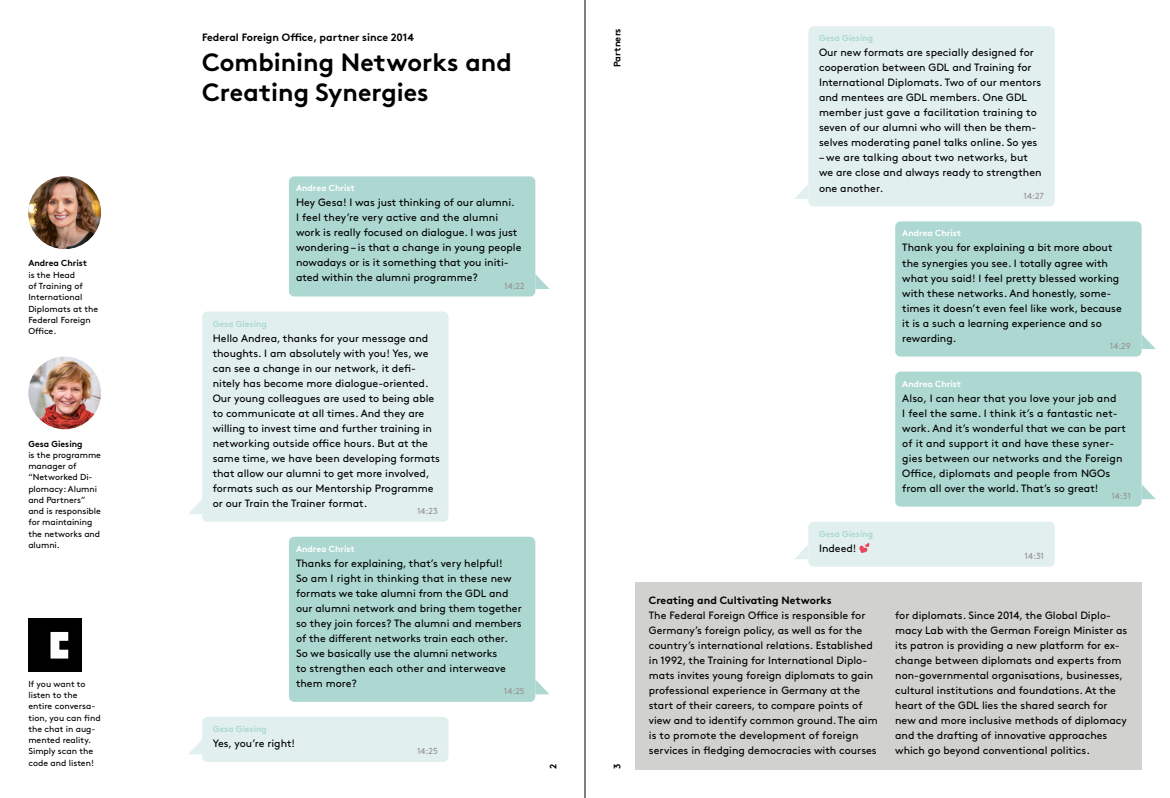
<style>
.page{position:relative;width:1170px;height:798px;background:#fff}
.page>*{position:absolute;margin:0;border:0;box-sizing:border-box;transform-origin:0 0}
.t1{font:700 25px/30px "Brown Std";color:#000}
.t2{font:10.62px/15px "Brown Std";color:#000}
.t3{font:700 10.62px "Brown Std";color:#000}
.t4{font:700 9.38px "Brown Std";color:#000}
.t5{font:8.75px/11.2px "Brown Std";color:#000}
.t6{font:700 8.75px "Brown Std";color:#fff}
.t7{font:700 8.75px "Brown Std";color:#add8d2}
.t8{font:8.75px "Brown Std";color:#959490}
.t9{font:700 8.75px "Brown Std";color:#000}
</style>
<div class="page">
<div style="left:202px;top:311px;width:246px;height:210px;background:#e1f0ee;border-radius:5px"></div>
<div style="left:202px;top:716px;width:246px;height:45px;background:#e1f0ee;border-radius:5px"></div>
<div style="left:808px;top:26px;width:246px;height:180px;background:#e1f0ee;border-radius:5px"></div>
<div style="left:808px;top:521px;width:246px;height:45px;background:#e1f0ee;border-radius:5px"></div>
<div style="left:289px;top:176px;width:246px;height:120px;background:#add8d2;border-radius:5px"></div>
<div style="left:289px;top:536px;width:246px;height:165px;background:#add8d2;border-radius:5px"></div>
<div style="left:895px;top:221px;width:246px;height:135px;background:#add8d2;border-radius:5px"></div>
<div style="left:895px;top:371px;width:246px;height:135px;background:#add8d2;border-radius:5px"></div>
<svg style="left:859px;top:543px;width:11px;height:9px"></svg>
<svg style="left:188px;top:500px;width:14px;height:14px"></svg>
<svg style="left:189px;top:740px;width:13px;height:14px"></svg>
<svg style="left:794px;top:185px;width:14px;height:14px"></svg>
<svg style="left:795px;top:545px;width:13px;height:14px"></svg>
<svg style="left:535px;top:274px;width:14px;height:15px"></svg>
<svg style="left:535px;top:679px;width:14px;height:15px"></svg>
<svg style="left:1141px;top:334px;width:14px;height:15px"></svg>
<svg style="left:1141px;top:484px;width:14px;height:15px"></svg>
<img style="left:28px;top:176px;width:73px;height:73px;border-radius:36px">
<img style="left:28px;top:356px;width:73px;height:73px;border-radius:36px">
<div style="left:634px;top:581px;width:507px;height:188px;background:#d1d1cf"></div>
<div style="left:28px;top:618px;width:54px;height:53px;background:#000"></div>
<svg style="left:51px;top:631px;width:17px;height:27px"></svg>
<hr style="left:584px;top:0;width:1px;height:797px;background:#000">
<p class="t9" style="left:28px;top:258px;width:60px">Andrea Christ</p>
<p class="t5" style="left:28px;top:269px;width:71px">is the Head<br>of Training of<br>International<br>Diplomats at the<br>Federal Foreign<br>Office.</p>
<p class="t9" style="left:28px;top:438px;width:56px">Gesa Giesing</p>
<p class="t5" style="left:28px;top:449px;width:74px">is the programme manager of “Networked Di&shy;plomacy: Alumni and Partners” and is responsible for maintaining the networks and alumni.</p>
<p class="t5" style="left:28px;top:678px;width:74px">If you want to listen to the entire conversa&shy;tion, you can find the chat in aug&shy;mented reality.<br>Simply scan the code and listen!</p>
<p class="t3" style="left:202px;top:31px;width:213px">Federal Foreign Office, partner since 2014</p>
<h1 class="t1" style="left:202px;top:47px;width:311px">Combining Networks and<br>Creating Synergies</h1>
<p class="t4" style="left:611px;top:67px;width:40px;rotate:-90deg">Partners</p>
<p class="t6" style="left:296px;top:183px;width:60px">Andrea Christ</p>
<p class="t7" style="left:213px;top:318px;width:56px">Gesa Giesing</p>
<p class="t2" style="left:296px;top:195px;width:227px">Hey Gesa! I was just thinking of our alumni.<br>I feel they’re very active and the alumni work is really focused on dialogue. I was just wondering – is that a change in young people nowadays or is it something that you initi&shy;ated within the alumni programme?</p>
<p class="t8" style="left:504px;top:281px;width:22px">14:22</p>
<p class="t2" style="left:213px;top:330px;width:229px">Hello Andrea, thanks for your message and thoughts. I am absolutely with you! Yes, we can see a change in our network, it defi&shy;nitely has become more dialogue-oriented.<br>Our young colleagues are used to being able to communicate at all times. And they are willing to invest time and further training in networking outside office hours. But at the same time, we have been developing formats that allow our alumni to get more involved, formats such as our Mentorship Programme or our Train the Trainer format.</p>
<p class="t8" style="left:417px;top:506px;width:22px">14:23</p>
<p class="t6" style="left:296px;top:543px;width:60px">Andrea Christ</p>
<p class="t7" style="left:213px;top:723px;width:56px">Gesa Giesing</p>
<p class="t2" style="left:296px;top:555px;width:227px">Thanks for explaining, that’s very helpful!<br>So am I right in thinking that in these new formats we take alumni from the GDL and our alumni network and bring them together so they join forces? The alumni and members of the different networks train each other.<br>So we basically use the alumni networks<br>to strengthen each other and interweave them more?</p>
<p class="t8" style="left:504px;top:686px;width:22px">14:25</p>
<p class="t2" style="left:213px;top:735px;width:84px">Yes, you’re right!</p>
<p class="t8" style="left:417px;top:746px;width:22px">14:25</p>
<p class="t4" style="left:547px;top:769px;width:7px;rotate:-90deg">2</p>
<p class="t4" style="left:611px;top:769px;width:7px;rotate:-90deg">3</p>
<p class="t7" style="left:819px;top:33px;width:56px">Gesa Giesing</p>
<p class="t2" style="left:819px;top:45px;width:224px">Our new formats are specially designed for cooperation between GDL and Training for International Diplomats. Two of our mentors and mentees are GDL members. One GDL member just gave a facilitation training to seven of our alumni who will then be them&shy;selves moderating panel talks online. So yes</p>
<p class="t2" style="left:819px;top:150px;width:224px">– we are talking about two networks, but we are close and always ready to strengthen one another.</p>
<p class="t8" style="left:1023px;top:191px;width:22px">14:27</p>
<p class="t6" style="left:902px;top:228px;width:60px">Andrea Christ</p>
<p class="t2" style="left:902px;top:240px;width:221px">Thank you for explaining a bit more about the synergies you see. I totally agree with what you said! I feel pretty blessed working with these networks. And honestly, some&shy;times it doesn’t even feel like work, because it is a such a learning experience and so rewarding.</p>
<p class="t8" style="left:1109px;top:341px;width:23px">14:29</p>
<p class="t6" style="left:902px;top:378px;width:60px">Andrea Christ</p>
<p class="t7" style="left:819px;top:528px;width:56px">Gesa Giesing</p>
<p class="t2" style="left:819px;top:540px;width:39px">Indeed!</p>
<p class="t2" style="left:902px;top:390px;width:225px">Also, I can hear that you love your job and<br>I feel the same. I think it’s a fantastic net&shy;work. And it’s wonderful that we can be part of it and support it and have these syner&shy;gies between our networks and the Foreign Office, diplomats and people from NGOs from all over the world. That’s so great!</p>
<p class="t8" style="left:1111px;top:491px;width:21px">14:31</p>
<p class="t8" style="left:1024px;top:551px;width:21px">14:31</p>
<p class="t3" style="left:648px;top:594px;width:184px">Creating and Cultivating Networks</p>
<p class="t2" style="left:648px;top:608px;width:230px">The Federal Foreign Office is responsible for Germany’s foreign policy, as well as for the country’s international relations. Established in 1992, the Training for International Diplo&shy;mats invites young foreign diplomats to gain professional experience in Germany at the start of their careers, to compare points of view and to identify common ground. The aim is to promote the development of foreign services in fledging democracies with courses</p>
<p class="t2" style="left:895px;top:608px;width:234px">for diplomats. Since 2014, the Global Diplo&shy;macy Lab with the German Foreign Minister as its patron is providing a new platform for ex&shy;change between diplomats and experts from non-governmental organisations, businesses, cultural institutions and foundations. At the heart of the GDL lies the shared search for new and more inclusive methods of diplomacy and the drafting of innovative approaches which go beyond conventional politics.</p>
</div>
